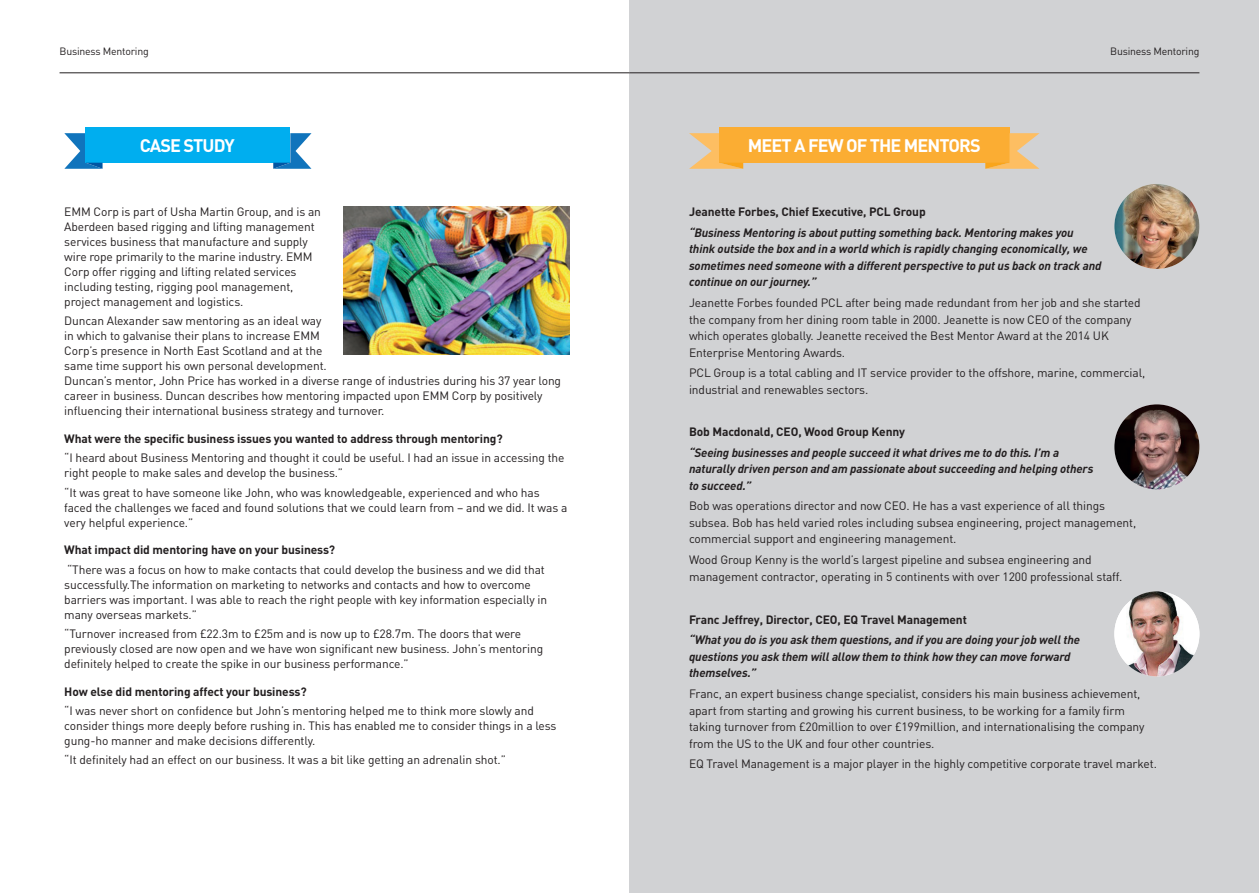
<style>
.page{position:relative;width:1259px;height:893px;background:#fff}
.page>*{position:absolute;margin:0;border:0;box-sizing:border-box;transform-origin:0 0}
.t1{font:700 18px "DIN";letter-spacing:-.05em;color:#fff}
.t2{font:12px/15px "DIN";letter-spacing:-.01em;color:#231f20}
.t3{font:italic 700 12px/16.5px "DIN";letter-spacing:-.01em;color:#231f20}
.t4{font:700 12px "DIN";letter-spacing:-.01em;color:#231f20}
.t5{font:10.5px "DIN";letter-spacing:-.02em;color:#231f20}
</style>
<div class="page">
<div style="left:86px;top:128px;width:204px;height:35px;background:#00aeef"></div>
<svg style="left:64px;top:133px;width:39px;height:36px"></svg>
<svg style="left:273px;top:133px;width:38px;height:36px"></svg>
<div style="left:629px;top:0;width:630px;height:893px;background:#d1d2d4"></div>
<img style="left:1114px;top:184px;width:85px;height:85px;border-radius:43px">
<div style="left:719px;top:128px;width:290px;height:35px;background:#fbad33"></div>
<svg style="left:689px;top:133px;width:54px;height:36px"></svg>
<svg style="left:985px;top:133px;width:54px;height:36px"></svg>
<img style="left:1114px;top:404px;width:85px;height:85px;border-radius:43px">
<img style="left:1114px;top:591px;width:85px;height:85px;border-radius:43px">
<img style="left:343px;top:206px;width:227px;height:149px">
<hr style="left:60px;top:73px;width:569px;height:1px;background:#231f20">
<hr style="left:629px;top:73px;width:570px;height:1px;background:#231f20">
<p class="t5" style="left:60px;top:44px;width:91px">Business Mentoring</p>
<p class="t5" style="left:1110px;top:44px;width:91px">Business Mentoring</p>
<h1 class="t1" style="left:140px;top:134px;width:96px">CASE STUDY</h1>
<p class="t2" style="left:64px;top:204px;width:258px">EMM Corp is part of Usha Martin Group, and is an Aberdeen based rigging and lifting management services business that manufacture and supply wire rope primarily to the marine industry. EMM Corp offer rigging and lifting related services including testing, rigging pool management, project management and logistics.</p>
<p class="t2" style="left:64px;top:313px;width:498px">Duncan Alexander saw mentoring as an ideal way<br>in which to galvanise their plans to increase EMM<br>Corp’s presence in North East Scotland and at the<br>same time support his own personal development.<br>Duncan’s mentor, John Price has worked in a diverse range of industries during his 37 year long career in business. Duncan describes how mentoring impacted upon EMM Corp by positively influencing their international business strategy and turnover.</p>
<p class="t4" style="left:64px;top:431px;width:440px">What were the specific business issues you wanted to address through mentoring?</p>
<p class="t2" style="left:64px;top:450px;width:502px">“I heard about Business Mentoring and thought it could be useful. I had an issue in accessing the right people to make sales and develop the business.”</p>
<p class="t2" style="left:64px;top:484px;width:504px">“It was great to have someone like John, who was knowledgeable, experienced and who has faced the challenges we faced and found solutions that we could learn from – and we did. It was a very helpful experience.”</p>
<p class="t4" style="left:64px;top:542px;width:272px">What impact did mentoring have on your business?</p>
<p class="t2" style="left:64px;top:561px;width:484px">“There was a focus on how to make contacts that could develop the business and we did that successfully.The information on marketing to networks and contacts and how to overcome barriers was important. I was able to reach the right people with key information especially in many overseas markets.”</p>
<p class="t2" style="left:64px;top:626px;width:480px">“Turnover increased from £22.3m to £25m and is now up to £28.7m. The doors that were previously closed are now open and we have won significant new business. John’s mentoring definitely helped to create the spike in our business performance.”</p>
<p class="t4" style="left:64px;top:683px;width:244px">How else did mentoring affect your business?</p>
<p class="t2" style="left:64px;top:703px;width:493px">“I was never short on confidence but John’s mentoring helped me to think more slowly and consider things more deeply before rushing in. This has enabled me to consider things in a less gung-ho manner and make decisions differently.</p>
<p class="t2" style="left:64px;top:752px;width:443px">“It definitely had an effect on our business. It was a bit like getting an adrenalin shot.”</p>
<h1 class="t1" style="left:748px;top:134px;width:234px">MEET A FEW OF THE MENTORS</h1>
<p class="t4" style="left:689px;top:204px;width:238px">Jeanette Forbes, Chief Executive, PCL Group</p>
<p class="t3" style="left:689px;top:224px;width:414px">“Business Mentoring is about putting something back. Mentoring makes you think outside the box and in a world which is rapidly changing economically, we sometimes need someone with a different perspective to put us back on track and continue on our journey.”</p>
<p class="t2" style="left:689px;top:294px;width:453px;line-height:16.5px">Jeanette Forbes founded PCL after being made redundant from her job and she started the company from her dining room table in 2000. Jeanette is now CEO of the company which operates globally. Jeanette received the Best Mentor Award at the 2014 UK Enterprise Mentoring Awards.</p>
<p class="t2" style="left:689px;top:365px;width:458px;line-height:16.5px">PCL Group is a total cabling and IT service provider to the offshore, marine, commercial, industrial and renewables sectors.</p>
<p class="t4" style="left:689px;top:424px;width:218px">Bob Macdonald, CEO, Wood Group Kenny</p>
<p class="t3" style="left:689px;top:443px;width:406px">“Seeing businesses and people succeed it what drives me to do this. I’m a naturally driven person and am passionate about succeeding and helping others to succeed.”</p>
<p class="t2" style="left:689px;top:497px;width:449px;line-height:16.5px">Bob was operations director and now CEO. He has a vast experience of all things subsea. Bob has held varied roles including subsea engineering, project management, commercial support and engineering management.</p>
<p class="t2" style="left:689px;top:551px;width:435px;line-height:16.5px">Wood Group Kenny is the world’s largest pipeline and subsea engineering and management contractor, operating in 5 continents with over 1200 professional staff.</p>
<p class="t4" style="left:689px;top:611px;width:279px">Franc Jeffrey, Director, CEO, EQ Travel Management</p>
<p class="t3" style="left:689px;top:631px;width:393px">“What you do is you ask them questions, and if you are doing your job well the questions you ask them will allow them to think how they can move forward themselves.”</p>
<p class="t2" style="left:689px;top:685px;width:457px;line-height:16.5px">Franc, an expert business change specialist, considers his main business achievement, apart from starting and growing his current business, to be working for a family firm taking turnover from £20million to over £199million, and internationalising the company from the US to the UK and four other countries.</p>
<p class="t2" style="left:689px;top:756px;width:469px">EQ Travel Management is a major player in the highly competitive corporate travel market.</p>
</div>
